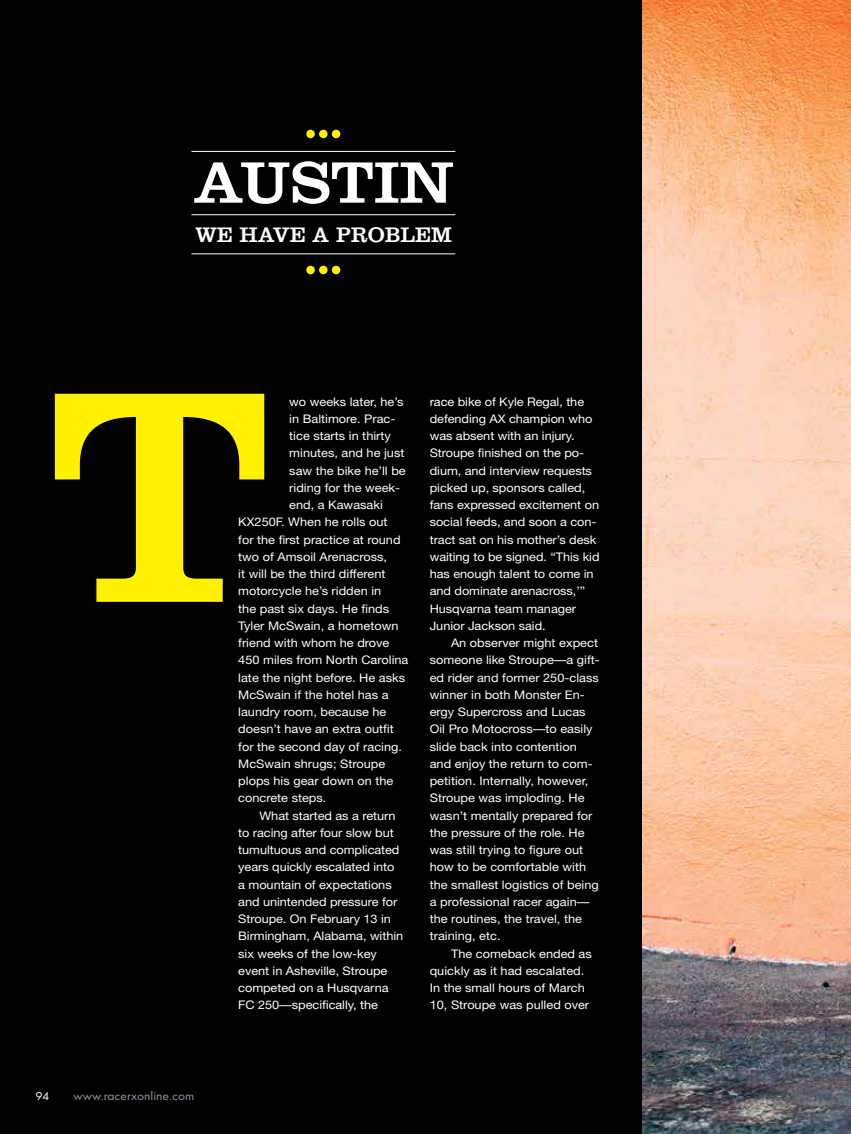
<style>
.page{position:relative;width:851px;height:1134px;background:#fff}
.page>*{position:absolute;margin:0;border:0;box-sizing:border-box;transform-origin:0 0}
.t1{font:313.8px "Clarendon";color:#fff200;scale:1.08 1}
.t2{font:60.75px "Clarendon";color:#fff;scale:1.08 1}
.t3{font:21.9px "Clarendon";color:#fff}
.t4{font:12.6px "Futura PT";color:#939598;scale:1.08 1}
.t5{font:11.85px/17.2px "Helvetica Neue";color:#fff;scale:1.08 1}
.t6{font:11.85px "Futura PT";color:#fff;scale:1.08 1}
</style>
<div class="page">
<div style="left:0;top:0;width:850px;height:1134px;background:#000002"></div>
<img style="left:642px;top:0;width:208px;height:1134px">
<hr style="left:191px;top:151px;width:264px;height:1px;background:#fff">
<hr style="left:191px;top:214px;width:264px;height:1px;background:#fff">
<hr style="left:191px;top:253px;width:264px;height:1px;background:#fff">
<div style="left:306px;top:130px;width:9px;height:8px;background:#fff200;border-radius:50%"></div>
<div style="left:319px;top:130px;width:8px;height:8px;background:#fff200;border-radius:50%"></div>
<div style="left:332px;top:130px;width:8px;height:8px;background:#fff200;border-radius:50%"></div>
<div style="left:306px;top:266px;width:9px;height:8px;background:#fff200;border-radius:50%"></div>
<div style="left:319px;top:266px;width:8px;height:8px;background:#fff200;border-radius:50%"></div>
<div style="left:332px;top:266px;width:8px;height:8px;background:#fff200;border-radius:50%"></div>
<h2 class="t2" style="left:193px;top:147px;width:243px">AUSTIN</h2>
<h3 class="t3" style="left:195px;top:222px;width:258px">WE HAVE A PROBLEM</h3>
<h1 class="t1" style="left:47px;top:313px;width:210px">T</h1>
<p class="t5" style="left:289px;top:392px;width:107px">wo weeks later, he’s</p>
<p class="t5" style="left:289px;top:410px;width:100px">in Baltimore. Prac-</p>
<p class="t5" style="left:289px;top:427px;width:96px">tice starts in thirty</p>
<p class="t5" style="left:289px;top:444px;width:108px">minutes, and he just</p>
<p class="t5" style="left:289px;top:461px;width:109px">saw the bike he’ll be</p>
<p class="t5" style="left:289px;top:479px;width:104px">riding for the week-</p>
<p class="t5" style="left:289px;top:496px;width:88px">end, a Kawasaki</p>
<p class="t5" style="left:238px;top:513px;width:140px">KX250F. When he rolls out</p>
<p class="t5" style="left:238px;top:530px;width:152px">for the first practice at round</p>
<p class="t5" style="left:238px;top:548px;width:139px">two of Amsoil Arenacross,</p>
<p class="t5" style="left:238px;top:565px;width:138px">it will be the third different</p>
<p class="t5" style="left:238px;top:582px;width:134px">motorcycle he’s ridden in</p>
<p class="t5" style="left:238px;top:600px;width:141px">the past six days. He finds</p>
<p class="t5" style="left:238px;top:617px;width:150px">Tyler McSwain, a hometown</p>
<p class="t5" style="left:238px;top:634px;width:141px">friend with whom he drove</p>
<p class="t5" style="left:238px;top:651px;width:159px">450 miles from North Carolina</p>
<p class="t5" style="left:238px;top:669px;width:156px">late the night before. He asks</p>
<p class="t5" style="left:238px;top:686px;width:141px">McSwain if the hotel has a</p>
<p class="t5" style="left:238px;top:703px;width:139px">laundry room, because he</p>
<p class="t5" style="left:238px;top:720px;width:145px">doesn’t have an extra outfit</p>
<p class="t5" style="left:238px;top:738px;width:153px">for the second day of racing.</p>
<p class="t5" style="left:238px;top:755px;width:138px">McSwain shrugs; Stroupe</p>
<p class="t5" style="left:238px;top:772px;width:145px">plops his gear down on the</p>
<p class="t5" style="left:238px;top:789px;width:83px">concrete steps.</p>
<p class="t5" style="left:259px;top:807px;width:127px">What started as a return</p>
<p class="t5" style="left:238px;top:824px;width:145px">to racing after four slow but</p>
<p class="t5" style="left:238px;top:841px;width:151px">tumultuous and complicated</p>
<p class="t5" style="left:238px;top:858px;width:146px">years quickly escalated into</p>
<p class="t5" style="left:238px;top:876px;width:143px">a mountain of expectations</p>
<p class="t5" style="left:238px;top:893px;width:149px">and unintended pressure for</p>
<p class="t5" style="left:238px;top:910px;width:143px">Stroupe. On February 13 in</p>
<p class="t5" style="left:238px;top:927px;width:154px">Birmingham, Alabama, within</p>
<p class="t5" style="left:238px;top:945px;width:130px">six weeks of the low-key</p>
<p class="t5" style="left:238px;top:962px;width:139px">event in Asheville, Stroupe</p>
<p class="t5" style="left:238px;top:979px;width:141px">competed on a Husqvarna</p>
<p class="t5" style="left:238px;top:996px;width:131px">FC 250—specifically, the</p>
<p class="t5" style="left:429px;top:393px;width:159px">race bike of Kyle Regal, the defending AX champion who was absent with an injury.<br>Stroupe finished on the po&shy;dium, and interview requests picked up, sponsors called, fans expressed excitement on social feeds, and soon a con&shy;tract sat on his mother’s desk waiting to be signed. “This kid has enough talent to come in and dominate arenacross,’”<br>Husqvarna team manager<br>Junior Jackson said.</p>
<p class="t5" style="left:429px;top:634px;width:159px;text-indent:21px">An observer might expect someone like Stroupe—a gift&shy;ed rider and former 250-class winner in both Monster En&shy;ergy Supercross and Lucas<br>Oil Pro Motocross—to easily slide back into contention and enjoy the return to com&shy;petition. Internally, however,<br>Stroupe was imploding. He wasn’t mentally prepared for the pressure of the role. He was still trying to figure out how to be comfortable with the smallest logistics of being a professional racer again— the routines, the travel, the training, etc.</p>
<p class="t5" style="left:429px;top:945px;width:152px;text-indent:21px">The comeback ended as quickly as it had escalated.<br>In the small hours of March<br>10, Stroupe was pulled over</p>
<p class="t6" style="left:36px;top:1089px;width:14px">94</p>
<p class="t4" style="left:74px;top:1088px;width:113px">www.racerxonline.com</p>
</div>
